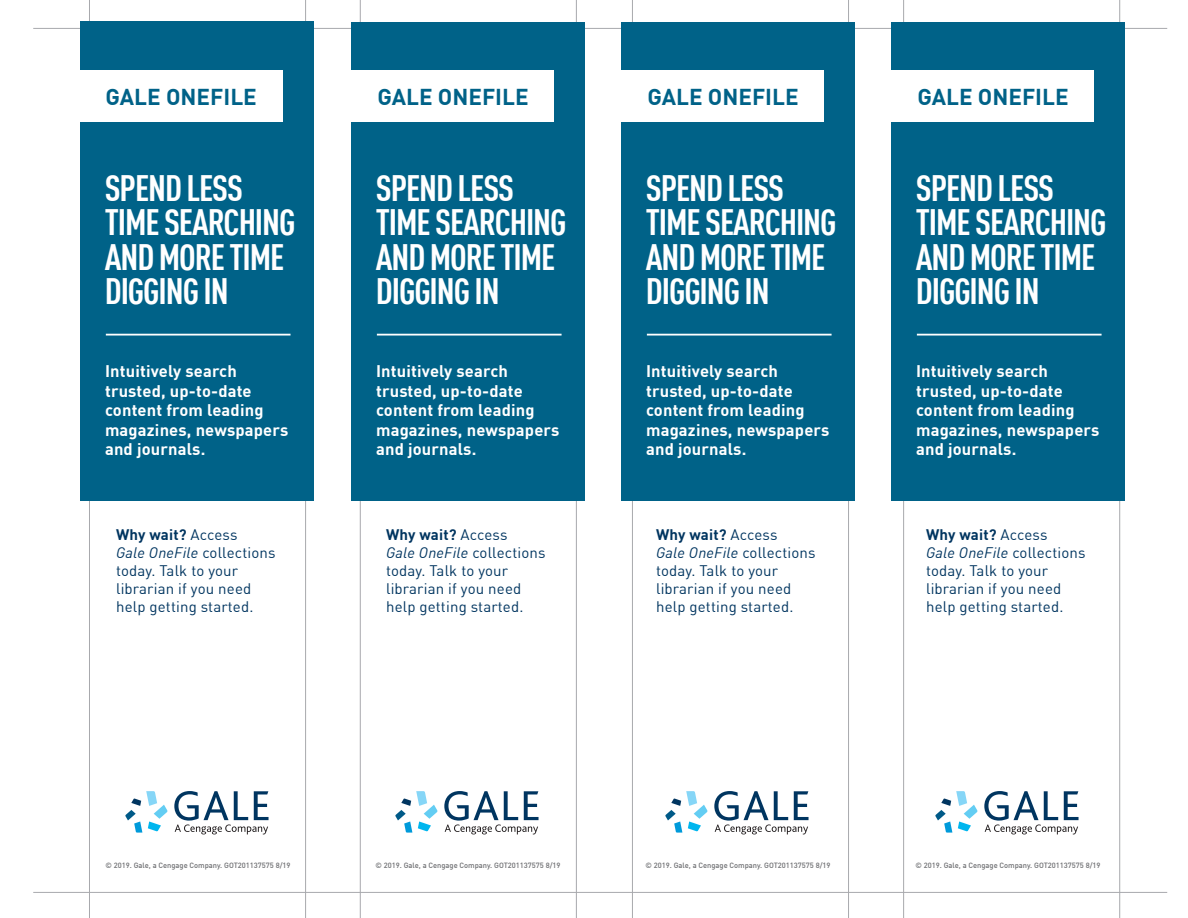
<style>
.page{position:relative;width:1188px;height:918px;background:#fff}
.page>*{position:absolute;margin:0;border:0;box-sizing:border-box;transform-origin:0 0}
.t1{font:700 condensed 36px/34.5px "DIN Offc";letter-spacing:-.03em;color:#fff}
.t2{font:700 22.5px "DIN Offc";color:#006288}
.t3{font:700 16.5px/19.5px "DIN Offc";letter-spacing:.01em;color:#fff}
.t4{font:15px/18px "DIN Offc";letter-spacing:.01em;color:#003560}
.t5{font:500 7.5px "DIN Offc";color:#6c6d70}
.s1{font-weight:700}
.s2{font-style:italic}
</style>
<div class="page">
<hr style="left:1119px;top:0;width:1px;height:918px;background:#a8a9ad">
<hr style="left:903px;top:0;width:1px;height:918px;background:#a8a9ad">
<hr style="left:848px;top:0;width:1px;height:918px;background:#a8a9ad">
<hr style="left:632px;top:0;width:1px;height:918px;background:#a8a9ad">
<hr style="left:576px;top:0;width:1px;height:918px;background:#a8a9ad">
<hr style="left:360px;top:0;width:1px;height:918px;background:#a8a9ad">
<hr style="left:305px;top:0;width:1px;height:918px;background:#a8a9ad">
<hr style="left:89px;top:0;width:1px;height:918px;background:#a8a9ad">
<hr style="left:33px;top:28px;width:1134px;height:1px;background:#a8a9ad">
<hr style="left:33px;top:892px;width:1134px;height:1px;background:#a8a9ad">
<div style="left:80px;top:22px;width:233px;height:479px;background:#006288"></div>
<div style="left:80px;top:70px;width:202px;height:52px;background:#fff"></div>
<hr style="left:106px;top:334px;width:185px;height:2px;background:#fff">
<svg style="left:125px;top:791px;width:43px;height:42px"></svg>
<svg style="left:174px;top:791px;width:95px;height:43px"></svg>
<div style="left:351px;top:23px;width:234px;height:478px;background:#006288"></div>
<svg style="left:395px;top:791px;width:43px;height:42px"></svg>
<svg style="left:444px;top:791px;width:95px;height:43px"></svg>
<div style="left:621px;top:23px;width:234px;height:478px;background:#006288"></div>
<svg style="left:665px;top:791px;width:43px;height:42px"></svg>
<svg style="left:714px;top:791px;width:95px;height:43px"></svg>
<div style="left:891px;top:23px;width:234px;height:478px;background:#006288"></div>
<svg style="left:935px;top:791px;width:43px;height:42px"></svg>
<svg style="left:984px;top:791px;width:95px;height:43px"></svg>
<hr style="left:377px;top:334px;width:185px;height:2px;background:#fff">
<hr style="left:647px;top:334px;width:185px;height:2px;background:#fff">
<hr style="left:917px;top:334px;width:185px;height:2px;background:#fff">
<div style="left:352px;top:70px;width:202px;height:52px;background:#fff"></div>
<div style="left:622px;top:70px;width:202px;height:52px;background:#fff"></div>
<div style="left:892px;top:70px;width:202px;height:52px;background:#fff"></div>
<p class="t2" style="left:106px;top:82px;width:153px">GALE ONEFILE</p>
<p class="t1" style="left:105px;top:171px;width:192px">SPEND LESS<br>TIME SEARCHING</p>
<p class="t1" style="left:105px;top:240px;width:181px">AND MORE TIME<br>DIGGING IN</p>
<p class="t3" style="left:105px;top:361px;width:185px">Intuitively search trusted, up-to-date content from leading magazines, newspapers and journals.</p>
<p class="t4" style="left:116px;top:525px;width:161px"><span class="s1">Why wait?</span> Access<br><span class="s2">Gale OneFile</span> collections today. Talk to your librarian if you need help getting started.</p>
<p class="t2" style="left:377px;top:82px;width:153px">GALE ONEFILE</p>
<p class="t2" style="left:647px;top:82px;width:153px">GALE ONEFILE</p>
<p class="t2" style="left:917px;top:82px;width:153px">GALE ONEFILE</p>
<p class="t1" style="left:376px;top:171px;width:192px">SPEND LESS<br>TIME SEARCHING</p>
<p class="t1" style="left:376px;top:240px;width:181px">AND MORE TIME<br>DIGGING IN</p>
<p class="t1" style="left:646px;top:171px;width:192px">SPEND LESS<br>TIME SEARCHING</p>
<p class="t1" style="left:646px;top:240px;width:181px">AND MORE TIME<br>DIGGING IN</p>
<p class="t1" style="left:916px;top:171px;width:192px">SPEND LESS<br>TIME SEARCHING</p>
<p class="t1" style="left:916px;top:240px;width:181px">AND MORE TIME<br>DIGGING IN</p>
<p class="t3" style="left:376px;top:361px;width:185px">Intuitively search trusted, up-to-date content from leading magazines, newspapers and journals.</p>
<p class="t3" style="left:646px;top:361px;width:185px">Intuitively search trusted, up-to-date content from leading magazines, newspapers and journals.</p>
<p class="t3" style="left:916px;top:361px;width:185px">Intuitively search trusted, up-to-date content from leading magazines, newspapers and journals.</p>
<p class="t4" style="left:386px;top:525px;width:161px"><span class="s1">Why wait?</span> Access<br><span class="s2">Gale OneFile</span> collections today. Talk to your librarian if you need help getting started.</p>
<p class="t4" style="left:656px;top:525px;width:161px"><span class="s1">Why wait?</span> Access<br><span class="s2">Gale OneFile</span> collections today. Talk to your librarian if you need help getting started.</p>
<p class="t4" style="left:926px;top:525px;width:161px"><span class="s1">Why wait?</span> Access<br><span class="s2">Gale OneFile</span> collections today. Talk to your librarian if you need help getting started.</p>
<p class="t5" style="left:106px;top:861px;width:186px">© 2019. Gale, a Cengage Company. GOT201137575 8/19</p>
<p class="t5" style="left:376px;top:861px;width:186px">© 2019. Gale, a Cengage Company. GOT201137575 8/19</p>
<p class="t5" style="left:646px;top:861px;width:186px">© 2019. Gale, a Cengage Company. GOT201137575 8/19</p>
<p class="t5" style="left:916px;top:861px;width:186px">© 2019. Gale, a Cengage Company. GOT201137575 8/19</p>
</div>
